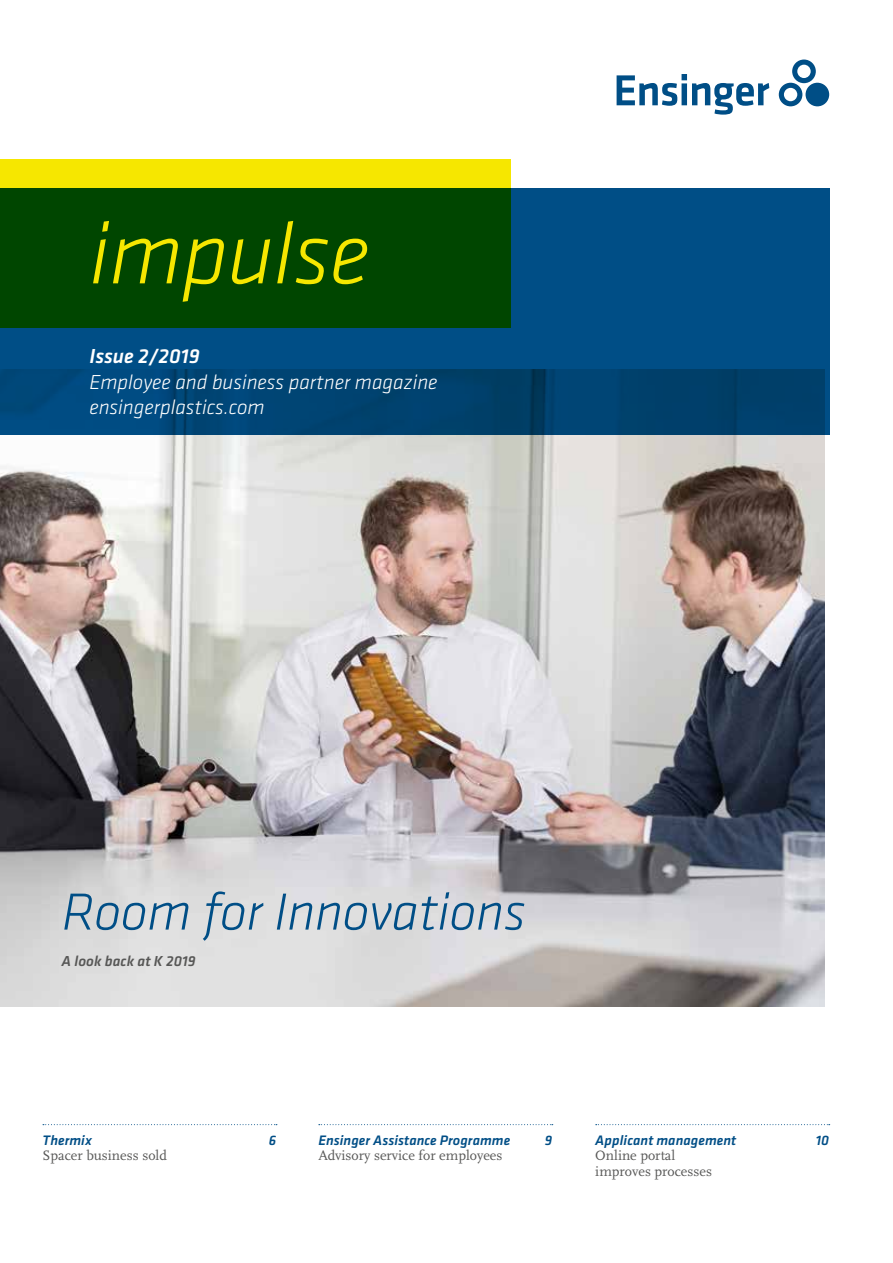
<style>
.page{position:relative;width:893px;height:1263px;background:#fff}
.page>*{position:absolute;margin:0;border:0;box-sizing:border-box;transform-origin:0 0}
.t1{font:italic 300 90px "Klavika";letter-spacing:-.005em;color:#f6e700}
.t2{font:italic 300 54px "Klavika";letter-spacing:-.005em;color:#004e86}
.t3{font:italic 300 21px/25.2px "Klavika";color:#fff}
.t4{font:italic 500 21px "Klavika";color:#fff}
.t5{font:italic 500 15px "Klavika";letter-spacing:.005em;color:#575756}
.t6{font:14.25px/15.8px "Scala Pro";color:#575756}
.t7{font:italic 500 14.25px "Klavika";letter-spacing:.005em;color:#004e86}
</style>
<div class="page">
<img style="left:0;top:435px;width:825px;height:572px">
<svg style="left:0;top:188px;width:829px;height:247px;fill:#004e86"></svg>
<svg style="left:0;top:160px;width:510px;height:168px;fill:#004600"></svg>
<svg style="left:617px;top:74px;width:152px;height:41px"></svg>
<div style="left:805px;top:83px;width:24px;height:23px;background:#004e86;border-radius:50%"></div>
<svg style="left:779px;top:60px;width:37px;height:46px"></svg>
<svg style="left:319px;top:1124px;width:234px;height:1px"></svg>
<svg style="left:596px;top:1124px;width:234px;height:1px"></svg>
<svg style="left:43px;top:1124px;width:234px;height:1px"></svg>
<h1 class="t1" style="left:89px;top:199px;width:282px">impulse</h1>
<h3 class="t4" style="left:89px;top:342px;width:112px">Issue 2/2019</h3>
<h3 class="t3" style="left:89px;top:369px;width:350px">Employee and business partner magazine ensingerplastics.com</h3>
<h2 class="t2" style="left:62px;top:879px;width:465px">Room for Innovations</h2>
<p class="t5" style="left:61px;top:950px;width:136px">A look back at K 2019</p>
<p class="t7" style="left:43px;top:1130px;width:51px">Thermix</p>
<p class="t7" style="left:269px;top:1130px;width:9px">6</p>
<p class="t6" style="left:43px;top:1148px;width:126px">Spacer business sold</p>
<p class="t7" style="left:318px;top:1130px;width:193px">Ensinger Assistance Programme</p>
<p class="t7" style="left:545px;top:1130px;width:9px">9</p>
<p class="t6" style="left:318px;top:1148px;width:186px">Advisory service for employees</p>
<p class="t7" style="left:595px;top:1130px;width:142px">Applicant management</p>
<p class="t7" style="left:816px;top:1130px;width:15px">10</p>
<p class="t6" style="left:595px;top:1148px;width:118px">Online portal improves processes</p>
</div>
